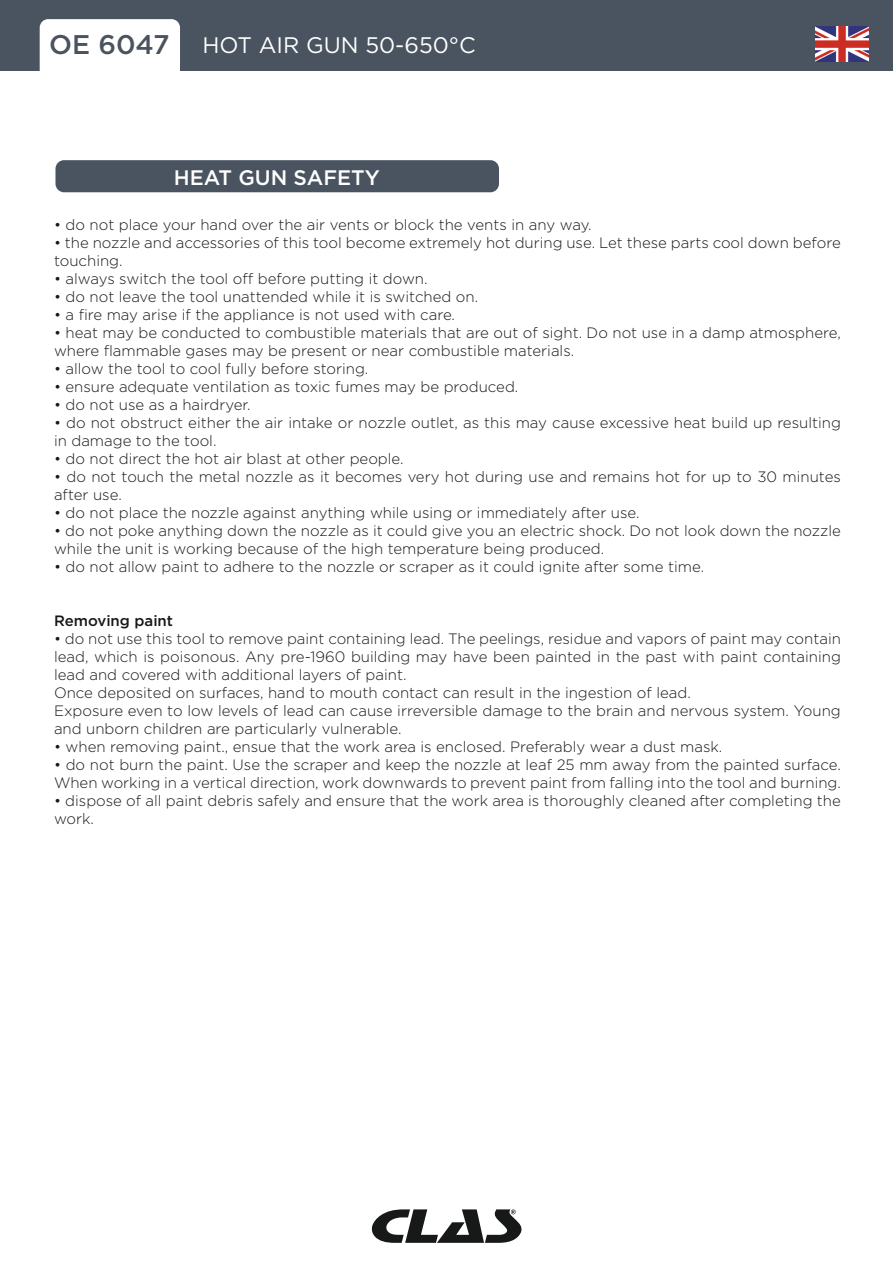
<style>
.page{position:relative;width:893px;height:1263px;background:#fff}
.page>*{position:absolute;margin:0;border:0;box-sizing:border-box;transform-origin:0 0}
.t1{font:22.5px "Gotham";color:#fff}
.t2{font:500 21px "Gotham";color:#fff}
.t3{font:300 15px/18px "Gotham";color:#171818}
.t4{font:500 15px "Gotham";color:#171818}
.s1{font-weight:500;font-size:27px;color:#495460}
</style>
<div class="page">
<div style="left:0;top:0;width:893px;height:71px;background:#495460"></div>
<div style="left:40px;top:19px;width:140px;height:70px;background:#fff;border-radius:9px"></div>
<svg style="left:371px;top:1209px;width:151px;height:34px"></svg>
<img style="left:816px;top:26px;width:53px;height:35px">
<div style="left:56px;top:160px;width:443px;height:32px;background:#495460;border-radius:9px"></div>
<h1 class="t1" style="left:49px;top:31px;width:428px"><span class="s1">OE 6047</span> HOT AIR GUN 50-650°C</h1>
<h2 class="t2" style="left:174px;top:163px;width:208px">HEAT GUN SAFETY</h2>
<p class="t3" style="left:54px;top:215px;width:539px">• do not place your hand over the air vents or block the vents in any way.</p>
<p class="t3" style="left:54px;top:233px;width:788px">• the nozzle and accessories of this tool become extremely hot during use. Let these parts cool down before touching.</p>
<p class="t3" style="left:54px;top:269px;width:375px">• always switch the tool off before putting it down.</p>
<p class="t3" style="left:54px;top:287px;width:426px">• do not leave the tool unattended while it is switched on.</p>
<p class="t3" style="left:54px;top:305px;width:403px">• a fire may arise if the appliance is not used with care.</p>
<p class="t3" style="left:54px;top:323px;width:788px">• heat may be conducted to combustible materials that are out of sight. Do not use in a damp atmosphere, where flammable gases may be present or near combustible materials.</p>
<p class="t3" style="left:54px;top:359px;width:316px">• allow the tool to cool fully before storing.</p>
<p class="t3" style="left:54px;top:377px;width:466px">• ensure adequate ventilation as toxic fumes may be produced.</p>
<p class="t3" style="left:54px;top:395px;width:198px">• do not use as a hairdryer.</p>
<p class="t3" style="left:54px;top:413px;width:788px">• do not obstruct either the air intake or nozzle outlet, as this may cause excessive heat build up resulting in damage to the tool.</p>
<p class="t3" style="left:54px;top:449px;width:351px">• do not direct the hot air blast at other people.</p>
<p class="t3" style="left:54px;top:467px;width:788px">• do not touch the metal nozzle as it becomes very hot during use and remains hot for up to 30 minutes after use.</p>
<p class="t3" style="left:54px;top:503px;width:587px">• do not place the nozzle against anything while using or immediately after use.</p>
<p class="t3" style="left:54px;top:521px;width:788px">• do not poke anything down the nozzle as it could give you an electric shock. Do not look down the nozzle while the unit is working because of the high temperature being produced.</p>
<p class="t3" style="left:54px;top:557px;width:652px">• do not allow paint to adhere to the nozzle or scraper as it could ignite after some time.</p>
<p class="t4" style="left:54px;top:611px;width:121px">Removing paint</p>
<p class="t3" style="left:54px;top:629px;width:788px">• do not use this tool to remove paint containing lead. The peelings, residue and vapors of paint may contain lead, which is poisonous. Any pre-1960 building may have been painted in the past with paint containing lead and covered with additional layers of paint.<br>Once deposited on surfaces, hand to mouth contact can result in the ingestion of lead.<br>Exposure even to low levels of lead can cause irreversible damage to the brain and nervous system. Young and unborn children are particularly vulnerable.</p>
<p class="t3" style="left:54px;top:737px;width:670px">• when removing paint., ensue that the work area is enclosed. Preferably wear a dust mask.</p>
<p class="t3" style="left:54px;top:755px;width:788px">• do not burn the paint. Use the scraper and keep the nozzle at leaf 25 mm away from the painted surface.<br>When working in a vertical direction, work downwards to prevent paint from falling into the tool and burning.</p>
<p class="t3" style="left:54px;top:791px;width:788px">• dispose of all paint debris safely and ensure that the work area is thoroughly cleaned after completing the work.</p>
</div>
